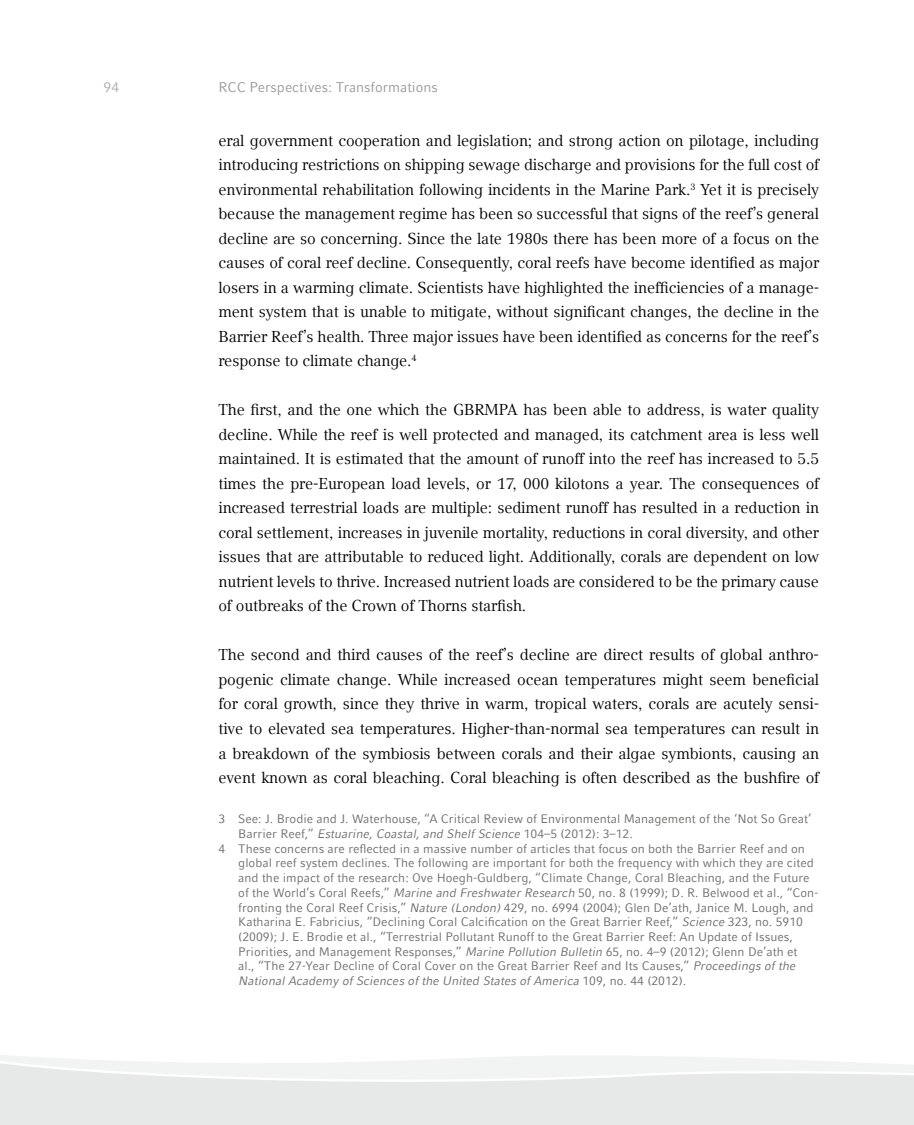
<style>
.page{position:relative;width:914px;height:1125px;background:#fff}
.page>*{position:absolute;margin:0;border:0;box-sizing:border-box;transform-origin:0 0}
.t1{font:15.75px/24.5px "LMU Compatil Text";letter-spacing:-.01em;color:#000;text-align:justify}
.t2{font:14px "LMU Compatil Fact";color:#9a9b9b}
.t3{font:14px "LMU Compatil Fact";color:#acadad}
.t4{font:12.25px "LMU Compatil Fact";color:#6f6f6e}
.t5{font:italic 12.25px "LMU Compatil Fact";color:#6f6f6e}
.s1{font-style:normal}
.s2{font-style:italic}
</style>
<div class="page">
<svg style="left:0;top:1055px;width:913px;height:70px;fill:#e7e8e8"></svg>
<p class="t3" style="left:103px;top:79px;width:17px">94</p>
<p class="t2" style="left:218px;top:79px;width:221px">RCC Perspectives: Transformations</p>
<p class="t1" style="left:218px;top:128px;width:602px">eral government cooperation and legislation; and strong action on pilotage, including introducing restrictions on shipping sewage discharge and provisions for the full cost of environmental rehabilitation following incidents in the Marine Park.<sup>3</sup> Yet it is precisely because the management regime has been so successful that signs of the reef’s general decline are so concerning. Since the late 1980s there has been more of a focus on the causes of coral reef decline. Consequently, coral reefs have become identified as major losers in a warming climate. Scientists have highlighted the inefficiencies of a manage&shy;ment system that is unable to mitigate, without significant changes, the decline in the Barrier Reef’s health. Three major issues have been identified as concerns for the reef’s response to climate change.<sup>4</sup></p>
<p class="t1" style="left:218px;top:397px;width:602px">The first, and the one which the GBRMPA has been able to address, is water quality decline. While the reef is well protected and managed, its catchment area is less well maintained. It is estimated that the amount of runoff into the reef has increased to 5.5 times the pre-European load levels, or 17, 000 kilotons a year. The consequences of increased terrestrial loads are multiple: sediment runoff has resulted in a reduction in coral settlement, increases in juvenile mortality, reductions in coral diversity, and other issues that are attributable to reduced light. Additionally, corals are dependent on low nutrient levels to thrive. Increased nutrient loads are considered to be the primary cause of outbreaks of the Crown of Thorns starfish.</p>
<p class="t1" style="left:218px;top:642px;width:602px">The second and third causes of the reef’s decline are direct results of global anthro&shy;pogenic climate change. While increased ocean temperatures might seem beneficial for coral growth, since they thrive in warm, tropical waters, corals are acutely sensi&shy;tive to elevated sea temperatures. Higher-than-normal sea temperatures can result in a breakdown of the symbiosis between corals and their algae symbionts, causing an event known as coral bleaching. Coral bleaching is often described as the bushfire of</p>
<p class="t4" style="left:218px;top:812px;width:594px">3 See: J. Brodie and J. Waterhouse, “A Critical Review of Environmental Management of the ‘Not So Great’</p>
<p class="t5" style="left:238px;top:826px;width:396px"><span class="s1">Barrier Reef,”</span> Estuarine, Coastal, and Shelf Science <span class="s1">104–5 (2012): 3–12.</span></p>
<p class="t4" style="left:218px;top:841px;width:587px">4 These concerns are reflected in a massive number of articles that focus on both the Barrier Reef and on</p>
<p class="t4" style="left:238px;top:856px;width:577px">global reef system declines. The following are important for both the frequency with which they are cited</p>
<p class="t4" style="left:238px;top:870px;width:572px">and the impact of the research: Ove Hoegh-Guldberg, “Climate Change, Coral Bleaching, and the Future</p>
<p class="t4" style="left:238px;top:885px;width:581px">of the World’s Coral Reefs,” <span class="s2">Marine and Freshwater Research</span> 50, no. 8 (1999); D. R. Belwood et al., “Con-</p>
<p class="t4" style="left:238px;top:900px;width:576px">fronting the Coral Reef Crisis,” <span class="s2">Nature (London)</span> 429, no. 6994 (2004); Glen De’ath, Janice M. Lough, and</p>
<p class="t4" style="left:238px;top:915px;width:566px">Katharina E. Fabricius, “Declining Coral Calcification on the Great Barrier Reef,” <span class="s2">Science</span> 323, no. 5910</p>
<p class="t4" style="left:238px;top:929px;width:556px">(2009); J. E. Brodie et al., “Terrestrial Pollutant Runoff to the Great Barrier Reef: An Update of Issues,</p>
<p class="t4" style="left:238px;top:944px;width:560px">Priorities, and Management Responses,” <span class="s2">Marine Pollution Bulletin</span> 65, no. 4–9 (2012); Glenn De’ath et</p>
<p class="t4" style="left:238px;top:959px;width:558px">al., “The 27-Year Decline of Coral Cover on the Great Barrier Reef and Its Causes,” <span class="s2">Proceedings of the</span></p>
<p class="t5" style="left:238px;top:973px;width:449px">National Academy of Sciences of the United States of America <span class="s1">109, no. 44 (2012).</span></p>
</div>
